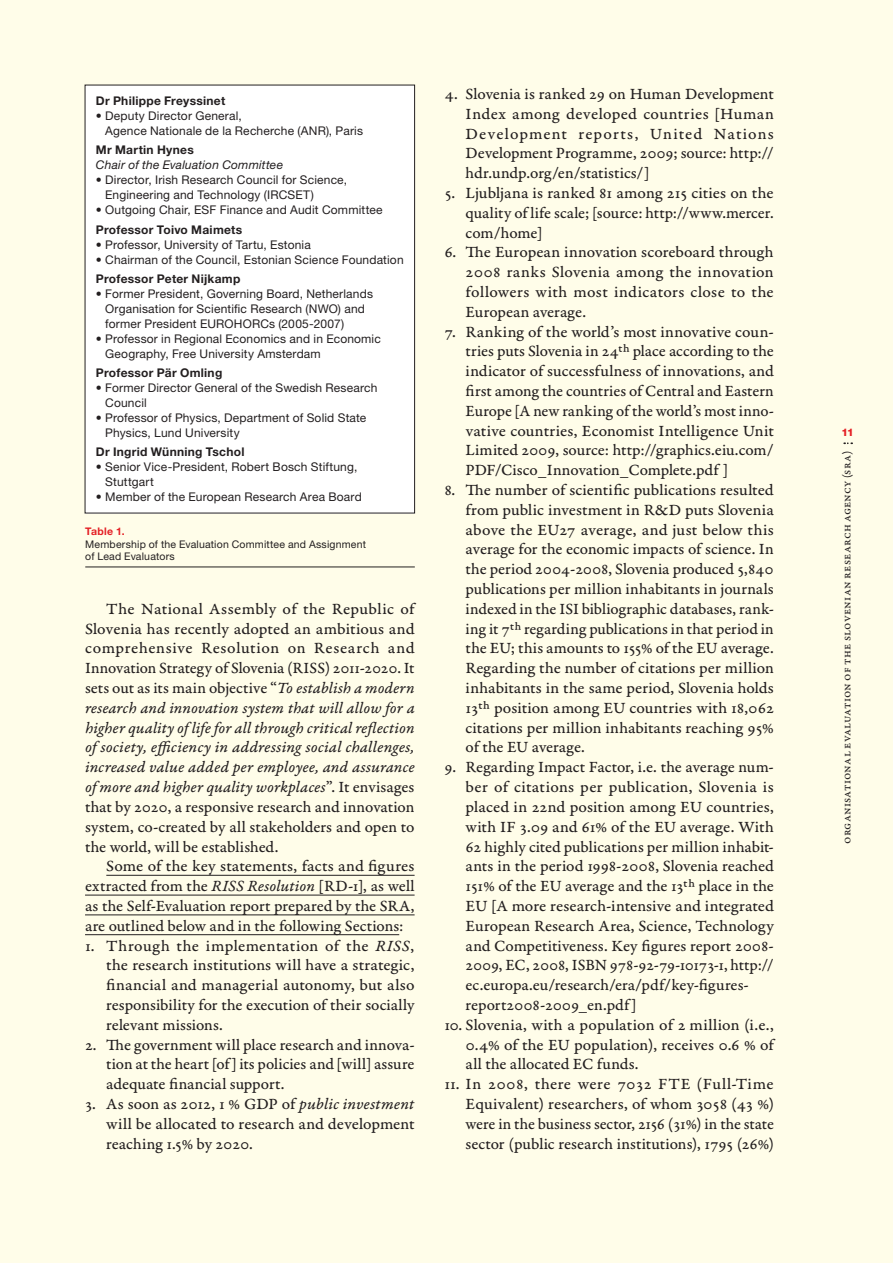
<style>
.page{position:relative;width:893px;height:1263px;background:#fffde9}
.page>*{position:absolute;margin:0;border:0;box-sizing:border-box;transform-origin:0 0}
.t1{font:16.5px/19.8px "Garamond Premr Pro Capt";color:#231f20;text-align:justify}
.t2{font:16.5px/19.8px "Garamond Premr Pro It Capt";letter-spacing:.005em;color:#231f20;text-align:justify}
.t3{font:12px/15px "Helvetica Neue LT Std";letter-spacing:.015em;color:#231f20}
.t4{font:700 12px "Helvetica Neue LT Std";letter-spacing:.02em;color:#231f20}
.t5{font:12px "Garamond Premr Pro Capt";letter-spacing:.01em;color:#231f20}
.t6{font:italic 12px "Helvetica Neue LT Std";letter-spacing:.015em;color:#231f20}
.t7{font:10.5px/12.8px "Helvetica Neue LT Std";letter-spacing:.015em;color:#231f20}
.t8{font:700 10.5px "Helvetica Neue LT Std";letter-spacing:.03em;color:#e41f25}
.t9{font:800 10.5px "Helvetica Neue LT Std";color:#e41f25}
.s1{font-family:"Garamond Premr Pro It Capt"}
.s2{font-family:"Garamond Premr Pro Capt"}
</style>
<div class="page">
<svg style="left:844px;top:442px;width:8px;height:2px"></svg>
<div style="left:85px;top:85px;width:330px;height:428px;background:#fff"></div>
<hr style="left:106px;top:875px;width:309px;height:1px;background:#231f20">
<hr style="left:85px;top:895px;width:330px;height:1px;background:#231f20">
<hr style="left:85px;top:915px;width:330px;height:1px;background:#231f20">
<hr style="left:85px;top:934px;width:314px;height:1px;background:#231f20">
<hr style="left:85px;top:567px;width:330px;height:1px;background:#231f20">
<p class="t4" style="left:96px;top:93px;width:131px">Dr Philippe Freyssinet</p>
<p class="t3" style="left:105px;top:108px;width:259px;text-indent:-9px">• Deputy Director General,<br>Agence Nationale de la Recherche (ANR), Paris</p>
<p class="t4" style="left:96px;top:143px;width:99px">Mr Martin Hynes</p>
<p class="t6" style="left:96px;top:158px;width:189px">Chair of the Evaluation Committee</p>
<p class="t3" style="left:105px;top:172px;width:243px;text-indent:-9px">• Director, Irish Research Council for Science,<br>Engineering and Technology (IRCSET)</p>
<p class="t3" style="left:96px;top:202px;width:288px">• Outgoing Chair, ESF Finance and Audit Committee</p>
<p class="t4" style="left:96px;top:222px;width:148px">Professor Toivo Maimets</p>
<p class="t3" style="left:96px;top:237px;width:216px">• Professor, University of Tartu, Estonia</p>
<p class="t3" style="left:96px;top:252px;width:309px">• Chairman of the Council, Estonian Science Foundation</p>
<p class="t4" style="left:96px;top:271px;width:146px">Professor Peter Nijkamp</p>
<p class="t3" style="left:105px;top:286px;width:269px;text-indent:-9px">• Former President, Governing Board, Netherlands<br>Organisation for Scientific Research (NWO) and former President EUROHORCs (2005-2007)</p>
<p class="t3" style="left:105px;top:331px;width:277px;text-indent:-9px">• Professor in Regional Economics and in Economic<br>Geography, Free University Amsterdam</p>
<p class="t4" style="left:96px;top:365px;width:128px">Professor Pär Omling</p>
<p class="t3" style="left:105px;top:380px;width:274px;text-indent:-9px">• Former Director General of the Swedish Research<br>Council</p>
<p class="t3" style="left:105px;top:410px;width:263px;text-indent:-9px">• Professor of Physics, Department of Solid State<br>Physics, Lund University</p>
<p class="t4" style="left:96px;top:445px;width:150px">Dr Ingrid Wünning Tschol</p>
<p class="t3" style="left:105px;top:459px;width:254px;text-indent:-9px">• Senior Vice-President, Robert Bosch Stiftung,<br>Stuttgart</p>
<p class="t3" style="left:96px;top:489px;width:267px">• Member of the European Research Area Board</p>
<p class="t8" style="left:85px;top:525px;width:41px">Table 1.</p>
<p class="t7" style="left:85px;top:537px;width:282px">Membership of the Evaluation Committee and Assignment of Lead Evaluators</p>
<p class="t1" style="left:85px;top:599px;width:333px;text-indent:21px">The National Assembly of the Republic of Slovenia has recently adopted an ambitious and comprehensive Resolution on Research and Innovation Strategy of Slovenia (RISS) 2011-2020. It sets out as its main objective “<span class="s1">To establish a modern</span></p>
<p class="t2" style="left:85px;top:699px;width:331px">research and innovation system that will allow for a higher quality of life for all through critical reflection of society, efficiency in addressing social challenges, increased value added per employee, and assurance of more and higher quality workplaces<span class="s2">”. It envisages</span></p>
<p class="t1" style="left:85px;top:797px;width:331px">that by 2020, a responsive research and innovation system, co-created by all stakeholders and open to the world, will be established.</p>
<p class="t1" style="left:85px;top:857px;width:331px;text-indent:21px">Some of the key statements, facts and figures extracted from the <span class="s1">RISS Resolution</span> [RD-1], as well as the Self-Evaluation report prepared by the SRA, are outlined below and in the following Sections:</p>
<p class="t1" style="left:106px;top:936px;width:310px;text-indent:-21px">1. Through the implementation of the <span class="s1">RISS</span>, the research institutions will have a strategic, financial and managerial autonomy, but also responsibility for the execution of their socially relevant missions.</p>
<p class="t1" style="left:106px;top:1035px;width:310px;text-indent:-21px">2. The government will place research and innova&shy;tion at the heart [of] its policies and [will] assure adequate financial support.</p>
<p class="t1" style="left:106px;top:1094px;width:310px;text-indent:-21px">3. As soon as 2012, 1 % GDP of <span class="s1">public investment </span>will be allocated to research and development reaching 1.5% by 2020.</p>
<p class="t1" style="left:466px;top:84px;width:310px;text-indent:-21px">4. Slovenia is ranked 29 on Human Development Index among developed countries [Human Development reports, United Nations Development Programme, 2009; source: http:// hdr.undp.org/en/statistics/]</p>
<p class="t1" style="left:466px;top:183px;width:310px;text-indent:-21px">5. Ljubljana is ranked 81 among 215 cities on the quality of life scale; [source: http://www.mercer. com/home]</p>
<p class="t1" style="left:466px;top:243px;width:310px;text-indent:-21px">6. The European innovation scoreboard through 2008 ranks Slovenia among the innovation followers with most indicators close to the European average.</p>
<p class="t1" style="left:466px;top:322px;width:310px;text-indent:-21px">7. Ranking of the world’s most innovative coun&shy;tries puts Slovenia in 24th place according to the indicator of successfulness of innovations, and first among the countries of Central and Eastern Europe [A new ranking of the world’s most inno&shy;vative countries, Economist Intelligence Unit Limited 2009, source: http://graphics.eiu.com/ PDF/Cisco_Innovation_Complete.pdf ]</p>
<p class="t1" style="left:466px;top:480px;width:310px;text-indent:-21px">8. The number of scientific publications resulted from public investment in R&amp;D puts Slovenia above the EU27 average, and just below this average for the economic impacts of science. In the period 2004-2008, Slovenia produced 5,840 publications per million inhabitants in journals indexed in the ISI bibliographic databases, rank&shy;ing it 7th regarding publications in that period in the EU; this amounts to 155% of the EU average.<br>Regarding the number of citations per million inhabitants in the same period, Slovenia holds 13th position among EU countries with 18,062 citations per million inhabitants reaching 95% of the EU average.</p>
<p class="t1" style="left:466px;top:758px;width:310px;text-align:left;text-indent:-21px">9. Regarding Impact Factor, i.e. the average num&shy;ber of citations per publication, Slovenia is placed in 22nd position among EU countries, with IF 3.09 and 61% of the EU average. With 62 highly cited publications per million inhabit&shy;ants in the period 1998-2008, Slovenia reached 151% of the EU average and the 13th place in the EU [A more research-intensive and integrated European Research Area, Science, Technology and Competitiveness. Key figures report 2008- 2009, EC, 2008, ISBN 978-92-79-10173-1, http:// ec.europa.eu/research/era/pdf/key-figures&shy;report2008-2009_en.pdf]</p>
<p class="t1" style="left:466px;top:1015px;width:311px;text-indent:-21px">10. Slovenia, with a population of 2 million (i.e., 0.4% of the EU population), receives 0.6 % of all the allocated EC funds.</p>
<p class="t1" style="left:466px;top:1074px;width:310px;text-indent:-21px">11. In 2008, there were 7032 FTE (Full-Time Equivalent) researchers, of whom 3058 (43 %) were in the business sector, 2156 (31%) in the state sector (public research institutions), 1795 (26%)</p>
<p class="t9" style="left:841px;top:426px;width:14px">11</p>
<p class="t5" style="left:840px;top:844px;width:394px;rotate:-90deg">Organisational Evaluation of the Slovenian Research Agency (SRA)</p>
</div>
